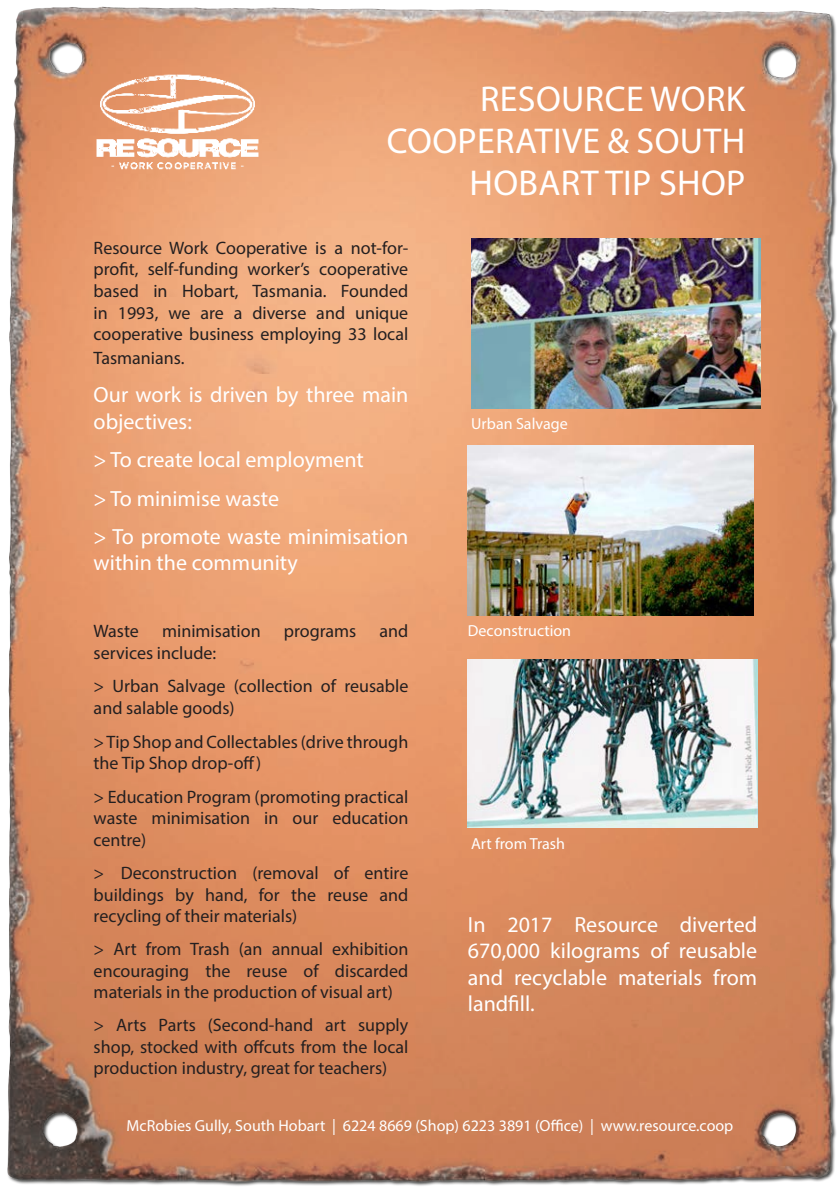
<style>
.page{position:relative;width:840px;height:1191px;background:#fff}
.page>*{position:absolute;margin:0;border:0;box-sizing:border-box;transform-origin:0 0}
.t1{font:36px/42px "Myriad Pro";letter-spacing:.01em;color:#fff;text-align:right}
.t2{font:22px/26.4px "Myriad Pro";color:#fff}
.t3{font:18px/21.6px "Myriad Pro";color:#231f20;text-align:justify}
.t4{font:16px "Myriad Pro";color:#fff}
</style>
<div class="page">
<img style="left:7px;top:6px;width:831px;height:1180px">
<img style="left:94px;top:73px;width:167px;height:98px">
<img style="left:467px;top:659px;width:289px;height:168px">
<img style="left:467px;top:446px;width:286px;height:169px">
<img style="left:471px;top:238px;width:289px;height:170px">
<p class="t1" style="left:386px;top:77px;width:360px">RESOURCE WORK<br>COOPERATIVE &amp; SOUTH<br>HOBART TIP SHOP</p>
<p class="t3" style="left:94px;top:236px;width:316px">Resource Work Cooperative is a not-for&shy;profit, self-funding worker’s cooperative based in Hobart, Tasmania. Founded in 1993, we are a diverse and unique cooperative business employing 33 local</p>
<p class="t3" style="left:94px;top:347px;width:92px">Tasmanians.</p>
<p class="t2" style="left:94px;top:381px;width:316px">Our work is driven by three main objectives:</p>
<p class="t2" style="left:94px;top:446px;width:271px">&gt; To create local employment</p>
<p class="t2" style="left:94px;top:484px;width:187px">&gt; To minimise waste</p>
<p class="t2" style="left:94px;top:523px;width:316px">&gt; To promote waste minimisation within the community</p>
<p class="t3" style="left:94px;top:620px;width:47px">Waste</p>
<p class="t3" style="left:162px;top:620px;width:100px">minimisation</p>
<p class="t3" style="left:284px;top:620px;width:74px">programs</p>
<p class="t3" style="left:379px;top:620px;width:30px">and</p>
<p class="t3" style="left:94px;top:642px;width:124px">services include:</p>
<p class="t3" style="left:94px;top:675px;width:316px">&gt; Urban Salvage (collection of reusable and salable goods)</p>
<p class="t3" style="left:94px;top:730px;width:316px">&gt; Tip Shop and Collectables (drive through the Tip Shop drop-off)</p>
<p class="t3" style="left:94px;top:785px;width:316px">&gt; Education Program (promoting practical waste minimisation in our education centre)</p>
<p class="t3" style="left:94px;top:861px;width:316px">&gt; Deconstruction (removal of entire buildings by hand, for the reuse and recycling of their materials)</p>
<p class="t3" style="left:94px;top:938px;width:316px">&gt; Art from Trash (an annual exhibition encouraging the reuse of discarded materials in the production of visual art)</p>
<p class="t3" style="left:94px;top:1014px;width:316px">&gt; Arts Parts (Second-hand art supply shop, stocked with offcuts from the local production industry, great for teachers)</p>
<p class="t4" style="left:471px;top:414px;width:98px">Urban Salvage</p>
<p class="t4" style="left:467px;top:620px;width:105px">Deconstruction</p>
<p class="t4" style="left:471px;top:834px;width:95px">Art from Trash</p>
<p class="t2" style="left:467px;top:910px;width:290px;text-align:justify">In 2017 Resource diverted 670,000 kilograms of reusable and recyclable materials from landfill.</p>
<p class="t4" style="left:126px;top:1116px;width:608px">McRobies Gully, South Hobart | 6224 8669 (Shop) 6223 3891 (Office) | www.resource.coop</p>
</div>
